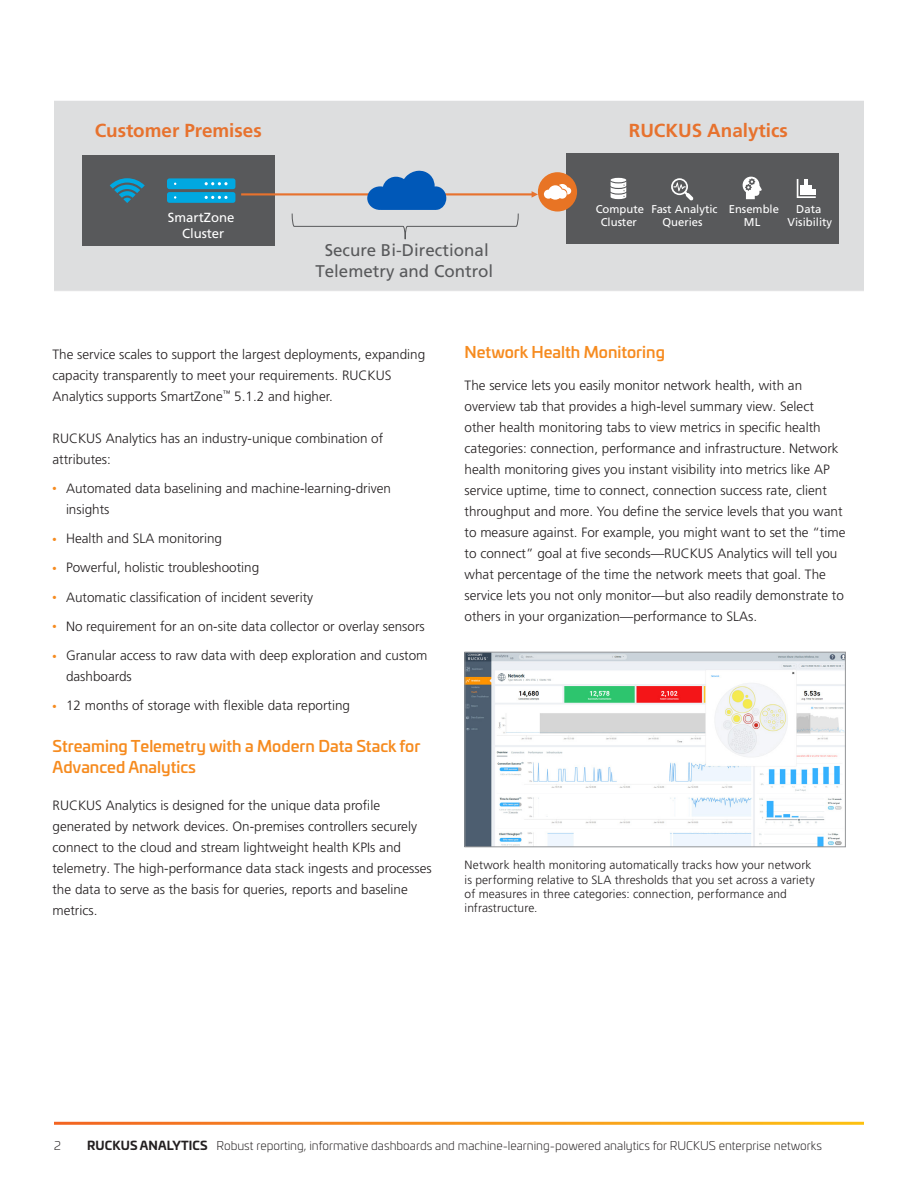
<style>
.page{position:relative;width:918px;height:1188px;background:#fff}
.page>*{position:absolute;margin:0;border:0;box-sizing:border-box;transform-origin:0 0}
.t1{font:700 18.9px "Frutiger LT Pro";color:#e7722e}
.t2{font:16.95px/20.4px "Frutiger LT Pro";color:#58595b;text-align:center}
.Subhead_10_5pt_upper{font:500 15.75px/21px "Univia Pro";color:#f68b1f}
.Body_text_9pt{font:300 13.5px/21px "Frutiger LT Pro";color:#231f20}
.t3{font:13.2px/15.8px "Frutiger LT Pro";color:#fff;text-align:center}
.Caption_8pt_black{font:300 12px/14.2px "Frutiger LT Pro";letter-spacing:.005em;color:#231f20}
.t4{font:300 12px "Univia Pro";color:#231f20}
.t5{font:11.25px/12.1px "Frutiger LT Pro";color:#fff;text-align:center}
.s1{color:#f68b1f}
.s2{font-weight:700}
</style>
<div class="page">
<img style="left:467px;top:654px;width:377px;height:191px">
<div style="left:465px;top:652px;width:381px;height:195px;border:1px solid #939598"></div>
<div style="left:54px;top:101px;width:810px;height:190px;background:#dddedf"></div>
<div style="left:82px;top:155px;width:193px;height:91px;background:#58595b"></div>
<div style="left:167px;top:178px;width:68px;height:11px;background:#00a8e1;border-radius:2px"></div>
<svg style="left:205px;top:182px;width:23px;height:3px"></svg>
<div style="left:167px;top:192px;width:68px;height:11px;background:#00a8e1;border-radius:2px"></div>
<svg style="left:205px;top:196px;width:23px;height:3px"></svg>
<svg style="left:110px;top:178px;width:35px;height:25px"></svg>
<hr style="left:241px;top:193px;width:292px;height:2px;background:#e7722e">
<svg style="left:532px;top:191px;width:6px;height:7px"></svg>
<div style="left:567px;top:153px;width:272px;height:91px;background:#58595b"></div>
<svg style="left:797px;top:179px;width:19px;height:19px"></svg>
<svg style="left:743px;top:176px;width:19px;height:23px"></svg>
<div style="left:538px;top:172px;width:39px;height:40px;background:#e87424;border-radius:50%"></div>
<svg style="left:544px;top:184px;width:27px;height:16px"></svg>
<hr style="left:611px;top:178px;width:15px;height:4px;background:#fff;border-radius:50%">
<svg style="left:611px;top:181px;width:15px;height:18px"></svg>
<svg style="left:291px;top:171px;width:228px;height:69px;background:#bac6d3"></svg>
<svg style="left:671px;top:178px;width:22px;height:23px"></svg>
<p class="t1" style="left:95px;top:119px;width:168px">Customer Premises</p>
<p class="t3" style="left:168px;top:210px;width:68px">SmartZone<br>Cluster</p>
<p class="t2" style="left:315px;top:240px;width:179px">Secure Bi-Directional<br>Telemetry and Control</p>
<p class="t1" style="left:629px;top:119px;width:161px">RUCKUS Analytics</p>
<p class="t5" style="left:596px;top:203px;width:50px">Compute<br>Cluster</p>
<p class="t5" style="left:651px;top:203px;width:68px">Fast Analytic<br>Queries</p>
<p class="t5" style="left:729px;top:203px;width:52px">Ensemble<br>ML</p>
<p class="t5" style="left:788px;top:203px;width:46px">Data<br>Visibility</p>
<p class="Body_text_9pt" style="left:52px;top:343px;width:374px">The service scales to support the largest deployments, expanding capacity transparently to meet your requirements. RUCKUS<br>Analytics supports SmartZone<sup>™</sup> 5.1.2 and higher.</p>
<p class="Body_text_9pt" style="left:52px;top:427px;width:332px">RUCKUS Analytics has an industry-unique combination of attributes:</p>
<p class="Body_text_9pt" style="left:66px;top:478px;width:327px;text-indent:-14px"><span class="s1">•</span> Automated data baselining and machine-learning-driven insights</p>
<p class="Body_text_9pt" style="left:52px;top:528px;width:171px"><span class="s1">•</span> Health and SLA monitoring</p>
<p class="Body_text_9pt" style="left:52px;top:557px;width:208px"><span class="s1">•</span> Powerful, holistic troubleshooting</p>
<p class="Body_text_9pt" style="left:52px;top:586px;width:262px"><span class="s1">•</span> Automatic classification of incident severity</p>
<p class="Body_text_9pt" style="left:52px;top:616px;width:374px"><span class="s1">•</span> No requirement for an on-site data collector or overlay sensors</p>
<p class="Body_text_9pt" style="left:66px;top:645px;width:363px;text-indent:-14px"><span class="s1">•</span> Granular access to raw data with deep exploration and custom dashboards</p>
<p class="Body_text_9pt" style="left:52px;top:695px;width:299px"><span class="s1">•</span> 12 months of storage with flexible data reporting</p>
<p class="Subhead_10_5pt_upper" style="left:52px;top:735px;width:369px">Streaming Telemetry with a Modern Data Stack for<br>Advanced Analytics</p>
<p class="Body_text_9pt" style="left:52px;top:795px;width:381px">RUCKUS Analytics is designed for the unique data profile generated by network devices. On-premises controllers securely connect to the cloud and stream lightweight health KPIs and telemetry. The high-performance data stack ingests and processes the data to serve as the basis for queries, reports and baseline metrics.</p>
<p class="Subhead_10_5pt_upper" style="left:465px;top:340px;width:202px">Network Health Monitoring</p>
<p class="Body_text_9pt" style="left:465px;top:375px;width:382px">The service lets you easily monitor network health, with an overview tab that provides a high-level summary view. Select other health monitoring tabs to view metrics in specific health categories: connection, performance and infrastructure. Network health monitoring gives you instant visibility into metrics like AP service uptime, time to connect, connection success rate, client throughput and more. You define the service levels that you want to measure against. For example, you might want to set the “time to connect” goal at five seconds—RUCKUS Analytics will tell you what percentage of the time the network meets that goal. The service lets you not only monitor—but also readily demonstrate to others in your organization—performance to SLAs.</p>
<p class="Caption_8pt_black" style="left:465px;top:858px;width:352px">Network health monitoring automatically tracks how your network is performing relative to SLA thresholds that you set across a variety of measures in three categories: connection, performance and infrastructure.</p>
<p class="t4" style="left:54px;top:1138px;width:8px">2</p>
<p class="t4" style="left:87px;top:1138px;width:736px"><span class="s2">RUCKUS ANALYTICS</span> Robust reporting, informative dashboards and machine-learning-powered analytics for RUCKUS enterprise networks</p>
</div>
